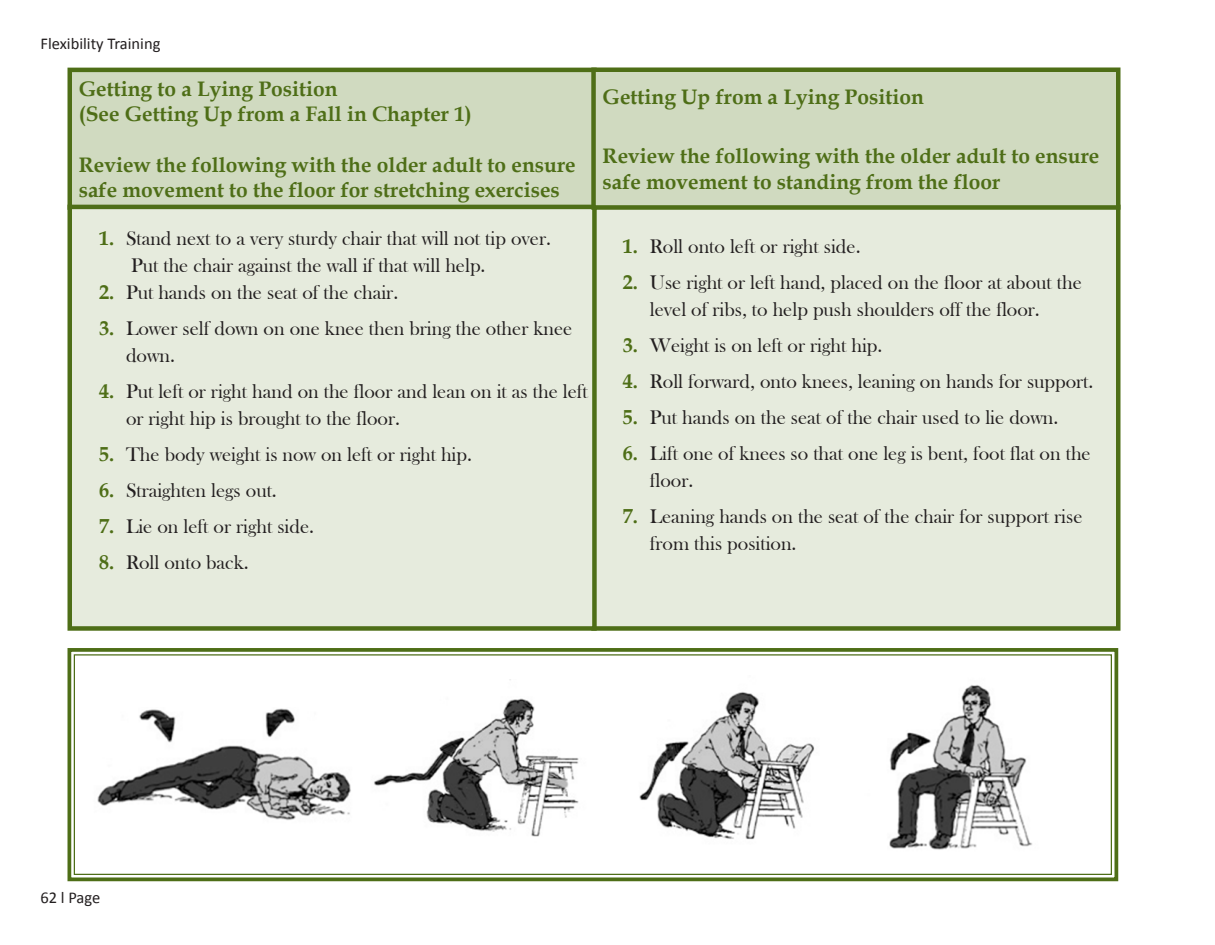
<style>
.page{position:relative;width:1215px;height:945px;background:#fff}
.page>*{position:absolute;margin:0;border:0;box-sizing:border-box;transform-origin:0 0}
.Normal_wrd_6{font:700 21px/25.2px "Book Antiqua";color:#4e6e17}
.List_Paragraph_wrd_3{font:20.25px/27px "Baskerville Old Face";color:#231f20}
.t1{font:16.5px "Calibri";color:#231f20}
.s1{font-family:"Book Antiqua";font-weight:700;color:#4e6e17}
</style>
<div class="page">
<div style="left:594px;top:207px;width:524px;height:421px;background:#e6ebdd"></div>
<div style="left:591px;top:205px;width:529px;height:426px;border:4px solid #4e6e17"></div>
<div style="left:70px;top:70px;width:524px;height:138px;background:#d0dac0"></div>
<div style="left:68px;top:68px;width:529px;height:142px;border:4px solid #4e6e17"></div>
<div style="left:70px;top:207px;width:524px;height:421px;background:#e6ebdd"></div>
<div style="left:68px;top:205px;width:529px;height:426px;border:4px solid #4e6e17"></div>
<div style="left:594px;top:70px;width:524px;height:137px;background:#d0dac0"></div>
<div style="left:591px;top:68px;width:529px;height:142px;border:4px solid #4e6e17"></div>
<svg style="left:67px;top:648px;width:1052px;height:234px"></svg>
<div style="left:74px;top:654px;width:1038px;height:221px;border:1px solid #4e6e17"></div>
<img style="left:355px;top:680px;width:248px;height:179px">
<img style="left:621px;top:675px;width:214px;height:184px">
<img style="left:862px;top:671px;width:199px;height:188px">
<p class="t1" style="left:40px;top:33px;width:121px">Flexibility Training</p>
<p class="Normal_wrd_6" style="left:79px;top:76px;width:260px">Getting to a Lying Position</p>
<p class="Normal_wrd_6" style="left:79px;top:101px;width:395px">(See Getting Up from a Fall in Chapter 1)</p>
<p class="Normal_wrd_6" style="left:79px;top:152px;width:498px">Review the following with the older adult to ensure safe movement to the floor for stretching exercises</p>
<p class="List_Paragraph_wrd_3" style="left:99px;top:225px;width:454px"><span class="s1">1.</span> Stand next to a very sturdy chair that will not tip over.</p>
<p class="List_Paragraph_wrd_3" style="left:131px;top:252px;width:356px">Put the chair against the wall if that will help.</p>
<p class="List_Paragraph_wrd_3" style="left:99px;top:279px;width:301px"><span class="s1">2.</span> Put hands on the seat of the chair.</p>
<p class="List_Paragraph_wrd_3" style="left:126px;top:315px;width:448px;text-indent:-27px"><span class="s1">3.</span> Lower self down on one knee then bring the other knee down.</p>
<p class="List_Paragraph_wrd_3" style="left:126px;top:378px;width:463px;text-indent:-27px"><span class="s1">4.</span> Put left or right hand on the floor and lean on it as the left or right hip is brought to the floor.</p>
<p class="List_Paragraph_wrd_3" style="left:99px;top:441px;width:375px"><span class="s1">5.</span> The body weight is now on left or right hip.</p>
<p class="List_Paragraph_wrd_3" style="left:99px;top:477px;width:179px"><span class="s1">6.</span> Straighten legs out.</p>
<p class="List_Paragraph_wrd_3" style="left:99px;top:513px;width:217px"><span class="s1">7.</span> Lie on left or right side.</p>
<p class="List_Paragraph_wrd_3" style="left:99px;top:549px;width:151px"><span class="s1">8.</span> Roll onto back.</p>
<p class="Normal_wrd_6" style="left:603px;top:84px;width:323px">Getting Up from a Lying Position</p>
<p class="Normal_wrd_6" style="left:603px;top:144px;width:498px">Review the following with the older adult to ensure safe movement to standing from the floor</p>
<p class="List_Paragraph_wrd_3" style="left:623px;top:233px;width:239px"><span class="s1">1.</span> Roll onto left or right side.</p>
<p class="List_Paragraph_wrd_3" style="left:650px;top:269px;width:434px;text-indent:-27px"><span class="s1">2.</span> Use right or left hand, placed on the floor at about the level of ribs, to help push shoulders off the floor.</p>
<p class="List_Paragraph_wrd_3" style="left:623px;top:332px;width:261px"><span class="s1">3.</span> Weight is on left or right hip.</p>
<p class="List_Paragraph_wrd_3" style="left:623px;top:368px;width:472px"><span class="s1">4.</span> Roll forward, onto knees, leaning on hands for support.</p>
<p class="List_Paragraph_wrd_3" style="left:623px;top:404px;width:437px"><span class="s1">5.</span> Put hands on the seat of the chair used to lie down.</p>
<p class="List_Paragraph_wrd_3" style="left:650px;top:440px;width:442px;text-indent:-27px"><span class="s1">6.</span> Lift one of knees so that one leg is bent, foot flat on the floor.</p>
<p class="List_Paragraph_wrd_3" style="left:650px;top:503px;width:434px;text-indent:-27px"><span class="s1">7.</span> Leaning hands on the seat of the chair for support rise from this position.</p>
<p class="t1" style="left:40px;top:887px;width:61px">62 l Page</p>
</div>
